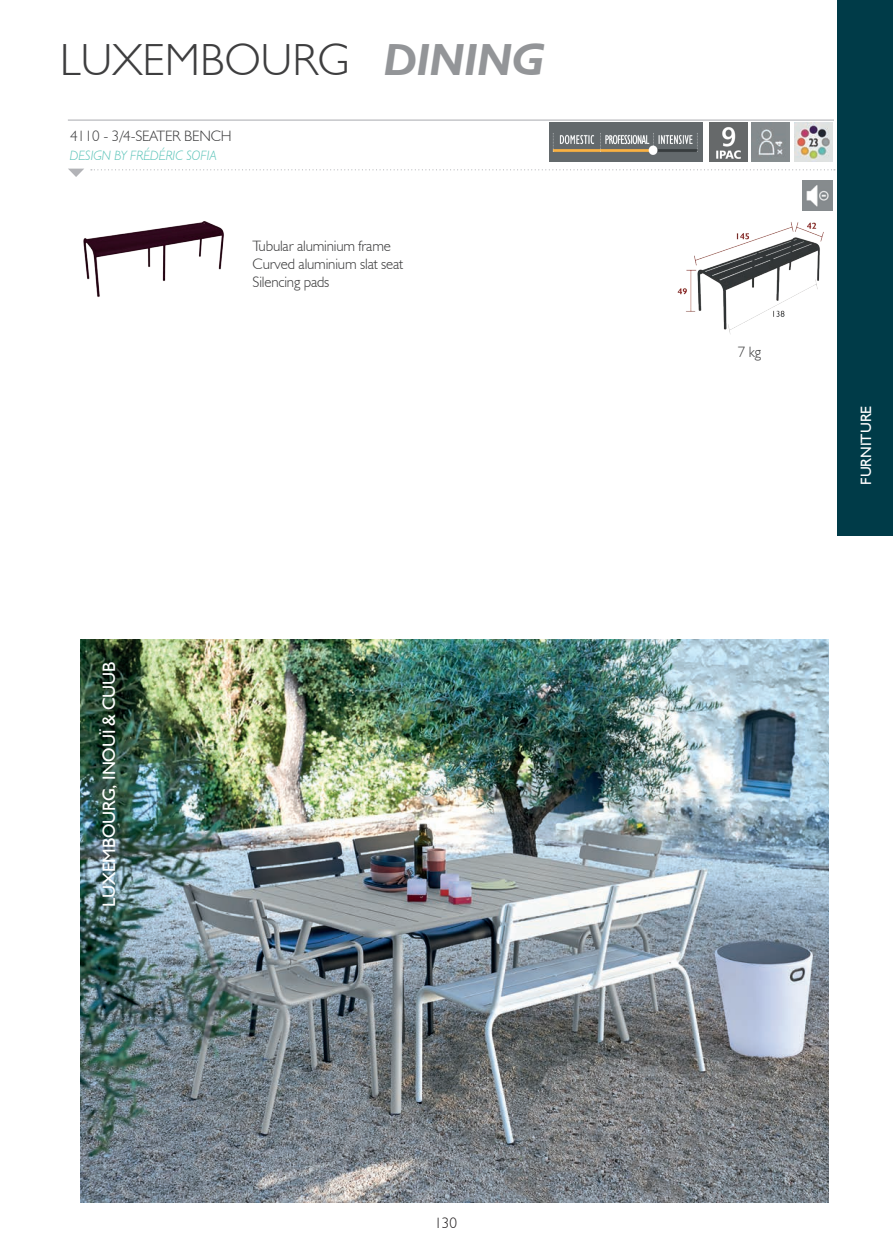
<style>
.page{position:relative;width:893px;height:1251px;background:#fff}
.page>*{position:absolute;margin:0;border:0;box-sizing:border-box;transform-origin:0 0}
.t1{font:300 45px "Humanist 521 BT";color:#3e3e3f}
.t2{font:18px "Humanist 521 BT";letter-spacing:-.01em;color:#fff}
.t3{font:300 15px/18px "Humanist 521 BT";letter-spacing:-.01em;color:#3e3e3f}
.t4{font:15px "Humanist 521 BT";color:#fff}
.t5{font:300 15px "Humanist 521 BT";color:#231f20}
.t6{font:italic 300 13.5px "Humanist 521 BT";color:#5fc5ba}
.s1{font-weight:700;font-style:italic;color:#939598}
</style>
<div class="page">
<div style="left:838px;top:0;width:55px;height:535px;background:#003b48"></div>
<svg style="left:91px;top:169px;width:744px;height:1px"></svg>
<hr style="left:68px;top:119px;width:766px;height:2px;background:#b2b3b7">
<img style="left:803px;top:180px;width:29px;height:10px">
<img style="left:550px;top:123px;width:153px;height:38px">
<img style="left:709px;top:123px;width:38px;height:38px">
<img style="left:752px;top:123px;width:38px;height:38px">
<img style="left:794px;top:123px;width:38px;height:38px">
<img style="left:677px;top:190px;width:156px;height:144px">
<svg style="left:68px;top:168px;width:16px;height:9px"></svg>
<img style="left:80px;top:639px;width:748px;height:562px">
<img style="left:83px;top:221px;width:141px;height:76px">
<h1 class="t1" style="left:60px;top:32px;width:487px">LUXEMBOURG <span class="s1">DINING</span></h1>
<p class="t3" style="left:70px;top:127px;width:163px">4110 - 3/4-SEATER BENCH</p>
<p class="t6" style="left:70px;top:147px;width:149px">DESIGN BY FRÉDÉRIC SOFIA</p>
<p class="t3" style="left:253px;top:237px;width:152px">Tubular aluminium frame<br>Curved aluminium slat seat<br>Silencing pads</p>
<p class="t2" style="left:98px;top:906px;width:247px;rotate:-90deg">LUXEMBOURG, INOUÏ &amp; CUUB</p>
<p class="t5" style="left:434px;top:1213px;width:24px">130</p>
<p class="t3" style="left:738px;top:343px;width:25px">7 kg</p>
<p class="t4" style="left:857px;top:485px;width:81px;rotate:-90deg">FURNITURE</p>
</div>
